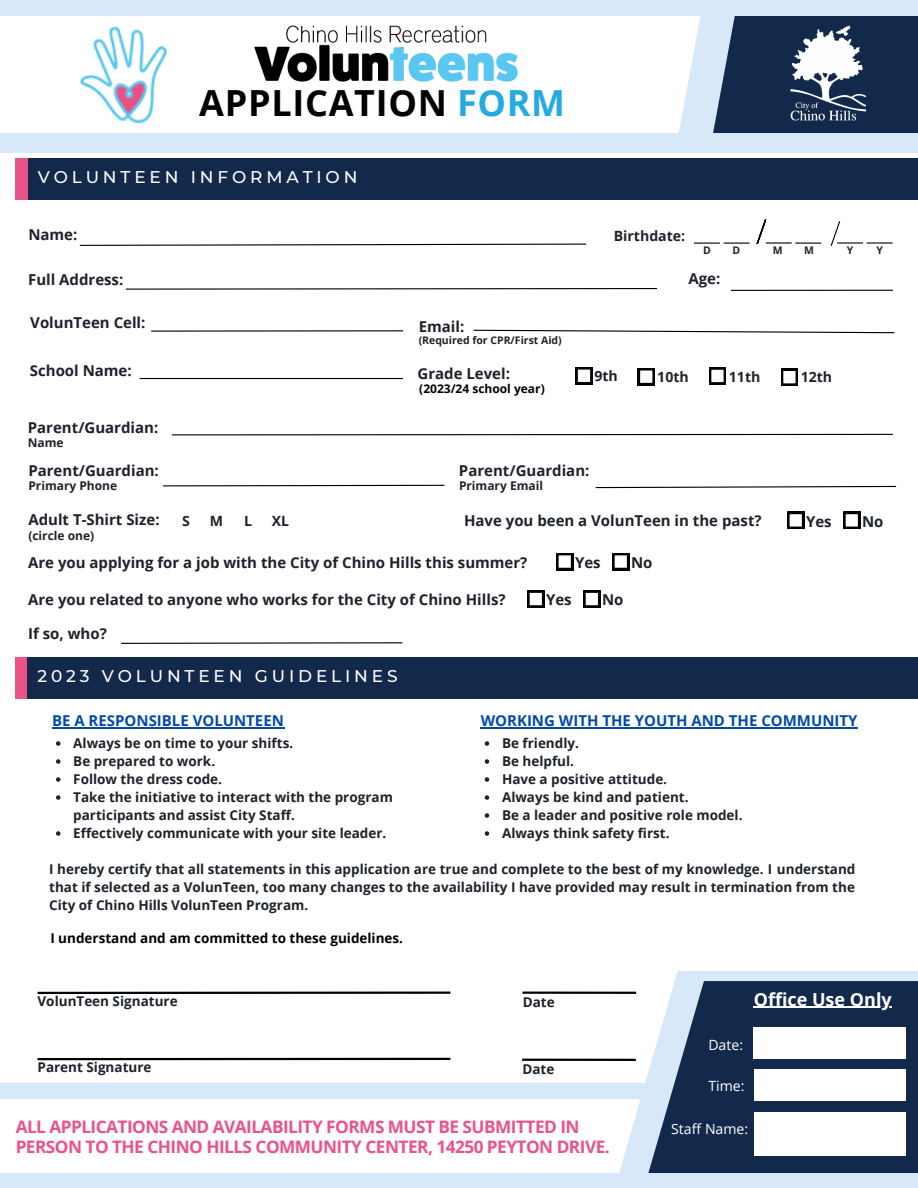
<style>
.page{position:relative;width:918px;height:1188px;background:#fff}
.page>*{position:absolute;margin:0;border:0;box-sizing:border-box;transform-origin:0 0}
.t1{font:700 36px "Open Sans";letter-spacing:.02em;color:#000}
.t2{font:700 18px "Open Sans";color:#fff}
.t3{font:700 17.25px/20.2px "Open Sans";letter-spacing:-.03em;color:#ea538a}
.t4{font:500 16.95px "Montserrat";letter-spacing:.23em;color:#fff}
.t5{font:700 15px "Open Sans";color:#1e232b}
.t6{font:700 15px "Open Sans";color:#004aad}
.t7{font:700 14.1px "Open Sans";color:#1e232b}
.t8{font:14.1px "Open Sans";color:#fff}
.t9{font:700 13.5px/18px "Open Sans";color:#1e232b}
.t10{font:700 13.5px "Open Sans";color:#000}
.t11{font:700 12px "Open Sans";color:#1e232b}
.t12{font:700 12px "Open Sans";color:#000}
.t13{font:700 10.5px "Open Sans";color:#1e232b}
.s1{color:#25aae1}
</style>
<div class="page">
<div style="left:0;top:0;width:918px;height:153px;background:#d7e9f8"></div>
<div style="left:0;top:16px;width:704px;height:116px;background:#fff"></div>
<div style="left:704px;top:16px;width:214px;height:116px;background:#13294b"></div>
<svg style="left:655px;top:16px;width:170px;height:117px"></svg>
<img style="left:62px;top:26px;width:126px;height:107px">
<div style="left:0;top:1083px;width:918px;height:105px;background:#d7e9f8"></div>
<div style="left:0;top:1100px;width:657px;height:73px;background:#fff"></div>
<div style="left:16px;top:158px;width:28px;height:42px;background:#ea538a"></div>
<div style="left:28px;top:158px;width:890px;height:42px;background:#13294b"></div>
<div style="left:16px;top:657px;width:14px;height:41px;background:#ea538a"></div>
<div style="left:28px;top:657px;width:890px;height:42px;background:#13294b"></div>
<svg style="left:787px;top:512px;width:17px;height:17px"></svg>
<svg style="left:843px;top:512px;width:17px;height:17px"></svg>
<div style="left:648px;top:976px;width:270px;height:197px;background:#13294b"></div>
<hr style="left:523px;top:992px;width:113px;height:2px;background:#000">
<svg style="left:569px;top:974px;width:157px;height:199px"></svg>
<div style="left:677px;top:971px;width:241px;height:10px;background:#d7e9f8"></div>
<div style="left:755px;top:1112px;width:151px;height:44px;background:#fff"></div>
<div style="left:755px;top:1069px;width:151px;height:32px;background:#fff"></div>
<div style="left:753px;top:1027px;width:153px;height:32px;background:#fff"></div>
<svg style="left:556px;top:553px;width:17px;height:17px"></svg>
<svg style="left:612px;top:553px;width:17px;height:17px"></svg>
<svg style="left:527px;top:591px;width:17px;height:16px"></svg>
<svg style="left:583px;top:591px;width:17px;height:16px"></svg>
<img style="left:255px;top:25px;width:263px;height:56px">
<img style="left:782px;top:19px;width:85px;height:110px">
<hr style="left:52px;top:727px;width:232px;height:1px;background:#004aad">
<hr style="left:481px;top:727px;width:377px;height:1px;background:#004aad">
<svg style="left:56px;top:741px;width:4px;height:5px"></svg>
<svg style="left:56px;top:759px;width:4px;height:5px"></svg>
<svg style="left:56px;top:777px;width:4px;height:5px"></svg>
<svg style="left:56px;top:795px;width:4px;height:5px"></svg>
<svg style="left:56px;top:831px;width:4px;height:5px"></svg>
<svg style="left:485px;top:741px;width:4px;height:5px"></svg>
<svg style="left:485px;top:759px;width:4px;height:5px"></svg>
<svg style="left:485px;top:777px;width:4px;height:5px"></svg>
<svg style="left:485px;top:795px;width:4px;height:5px"></svg>
<svg style="left:485px;top:813px;width:4px;height:5px"></svg>
<svg style="left:485px;top:831px;width:4px;height:5px"></svg>
<hr style="left:754px;top:1007px;width:138px;height:1px;background:#fff">
<hr style="left:38px;top:1058px;width:412px;height:2px;background:#000">
<hr style="left:38px;top:992px;width:412px;height:2px;background:#000">
<hr style="left:522px;top:1059px;width:114px;height:2px;background:#000">
<svg style="left:79px;top:243px;width:508px;height:3px"></svg>
<svg style="left:125px;top:288px;width:532px;height:2px"></svg>
<hr style="left:151px;top:330px;width:252px;height:2px;background:#000">
<svg style="left:473px;top:329px;width:422px;height:5px"></svg>
<hr style="left:140px;top:378px;width:263px;height:1px;background:#000">
<hr style="left:731px;top:290px;width:162px;height:1px;background:#000">
<svg style="left:171px;top:433px;width:722px;height:3px"></svg>
<svg style="left:163px;top:484px;width:282px;height:3px"></svg>
<svg style="left:595px;top:485px;width:302px;height:4px"></svg>
<svg style="left:121px;top:642px;width:282px;height:2px"></svg>
<svg style="left:694px;top:243px;width:56px;height:1px"></svg>
<hr style="left:766px;top:242px;width:26px;height:2px;background:#000">
<svg style="left:795px;top:243px;width:26px;height:1px"></svg>
<hr style="left:837px;top:242px;width:26px;height:2px;background:#000">
<hr style="left:867px;top:242px;width:26px;height:2px;background:#000">
<svg style="left:756px;top:219px;width:11px;height:26px"></svg>
<svg style="left:830px;top:221px;width:11px;height:25px"></svg>
<svg style="left:576px;top:367px;width:16px;height:17px"></svg>
<svg style="left:638px;top:368px;width:17px;height:17px"></svg>
<div style="left:709px;top:367px;width:16px;height:16px;background:#000"></div>
<svg style="left:709px;top:368px;width:17px;height:16px"></svg>
<svg style="left:781px;top:369px;width:17px;height:17px"></svg>
<h1 class="t1" style="left:199px;top:77px;width:367px">APPLICATION <span class="s1">FORM</span></h1>
<p class="t4" style="left:38px;top:167px;width:321px">VOLUNTEEN INFORMATION</p>
<p class="t5" style="left:28px;top:224px;width:51px">Name:</p>
<p class="t5" style="left:28px;top:269px;width:97px">Full Address:</p>
<p class="t5" style="left:30px;top:312px;width:117px">VolunTeen Cell:</p>
<p class="t5" style="left:30px;top:360px;width:103px">School Name:</p>
<p class="t5" style="left:28px;top:417px;width:132px">Parent/Guardian:</p>
<p class="t11" style="left:28px;top:434px;width:37px">Name</p>
<p class="t5" style="left:28px;top:460px;width:132px">Parent/Guardian:</p>
<p class="t11" style="left:28px;top:477px;width:90px">Primary Phone</p>
<p class="t7" style="left:614px;top:226px;width:73px">Birthdate:</p>
<p class="t5" style="left:419px;top:316px;width:47px">Email:</p>
<p class="t13" style="left:419px;top:333px;width:145px">(Required for CPR/First Aid)</p>
<p class="t5" style="left:418px;top:363px;width:94px">Grade Level:</p>
<p class="t12" style="left:419px;top:380px;width:127px">(2023/24 school year)</p>
<p class="t13" style="left:703px;top:243px;width:9px">D</p>
<p class="t13" style="left:732px;top:243px;width:9px">D</p>
<p class="t13" style="left:773px;top:243px;width:11px">M</p>
<p class="t13" style="left:804px;top:243px;width:11px">M</p>
<p class="t13" style="left:847px;top:243px;width:8px">Y</p>
<p class="t13" style="left:877px;top:243px;width:8px">Y</p>
<p class="t5" style="left:688px;top:268px;width:33px">Age:</p>
<p class="t7" style="left:594px;top:366px;width:25px">9th</p>
<p class="t7" style="left:657px;top:367px;width:33px">10th</p>
<p class="t7" style="left:729px;top:367px;width:33px">11th</p>
<p class="t7" style="left:801px;top:367px;width:33px">12th</p>
<p class="t5" style="left:459px;top:460px;width:132px">Parent/Guardian:</p>
<p class="t11" style="left:459px;top:477px;width:86px">Primary Email</p>
<p class="t5" style="left:28px;top:509px;width:133px">Adult T-Shirt Size:</p>
<p class="t11" style="left:28px;top:527px;width:67px">(circle one)</p>
<p class="t5" style="left:464px;top:510px;width:299px">Have you been a VolunTeen in the past?</p>
<p class="t7" style="left:182px;top:511px;width:9px">S</p>
<p class="t7" style="left:210px;top:511px;width:15px">M</p>
<p class="t7" style="left:244px;top:511px;width:9px">L</p>
<p class="t7" style="left:272px;top:511px;width:19px">XL</p>
<p class="t5" style="left:28px;top:552px;width:501px">Are you applying for a job with the City of Chino Hills this summer?</p>
<p class="t5" style="left:575px;top:552px;width:27px">Yes</p>
<p class="t5" style="left:631px;top:552px;width:23px">No</p>
<p class="t5" style="left:28px;top:589px;width:479px">Are you related to anyone who works for the City of Chino Hills?</p>
<p class="t5" style="left:28px;top:623px;width:80px">If so, who?</p>
<p class="t4" style="left:38px;top:666px;width:362px">2023 VOLUNTEEN GUIDELINES</p>
<p class="t5" style="left:546px;top:589px;width:27px">Yes</p>
<p class="t5" style="left:602px;top:589px;width:23px">No</p>
<p class="t5" style="left:806px;top:511px;width:27px">Yes</p>
<p class="t5" style="left:862px;top:511px;width:23px">No</p>
<p class="t6" style="left:52px;top:710px;width:233px">BE A RESPONSIBLE VOLUNTEEN</p>
<p class="t6" style="left:481px;top:710px;width:378px">WORKING WITH THE YOUTH AND THE COMMUNITY</p>
<p class="t9" style="left:73px;top:734px;width:321px">Always be on time to your shifts.<br>Be prepared to work.<br>Follow the dress code.<br>Take the initiative to interact with the program participants and assist City Staff.<br>Effectively communicate with your site leader.</p>
<p class="t9" style="left:502px;top:734px;width:242px">Be friendly.<br>Be helpful.<br>Have a positive attitude.<br>Always be kind and patient.<br>Be a leader and positive role model.<br>Always think safety first.</p>
<p class="t9" style="left:49px;top:859px;width:808px;text-align:justify">I hereby certify that all statements in this application are true and complete to the best of my knowledge. I understand that if selected as a VolunTeen, too many changes to the availability I have provided may result in termination from the City of Chino Hills VolunTeen Program.</p>
<p class="t10" style="left:50px;top:928px;width:354px">I understand and am committed to these guidelines.</p>
<p class="t9" style="left:38px;top:992px;width:142px">VolunTeen Signature</p>
<p class="t9" style="left:38px;top:1058px;width:115px">Parent Signature</p>
<p class="t9" style="left:523px;top:993px;width:33px">Date</p>
<p class="t9" style="left:522px;top:1060px;width:33px">Date</p>
<p class="t3" style="left:16px;top:1116px;width:596px">ALL APPLICATIONS AND AVAILABILITY FORMS MUST BE SUBMITTED IN<br>PERSON TO THE CHINO HILLS COMMUNITY CENTER, 14250 PEYTON DRIVE.</p>
<h2 class="t2" style="left:754px;top:986px;width:139px">Office Use Only</h2>
<p class="t8" style="left:708px;top:1035px;width:36px">Date:</p>
<p class="t8" style="left:708px;top:1076px;width:38px">Time:</p>
<p class="t8" style="left:671px;top:1119px;width:79px">Staff Name:</p>
</div>
